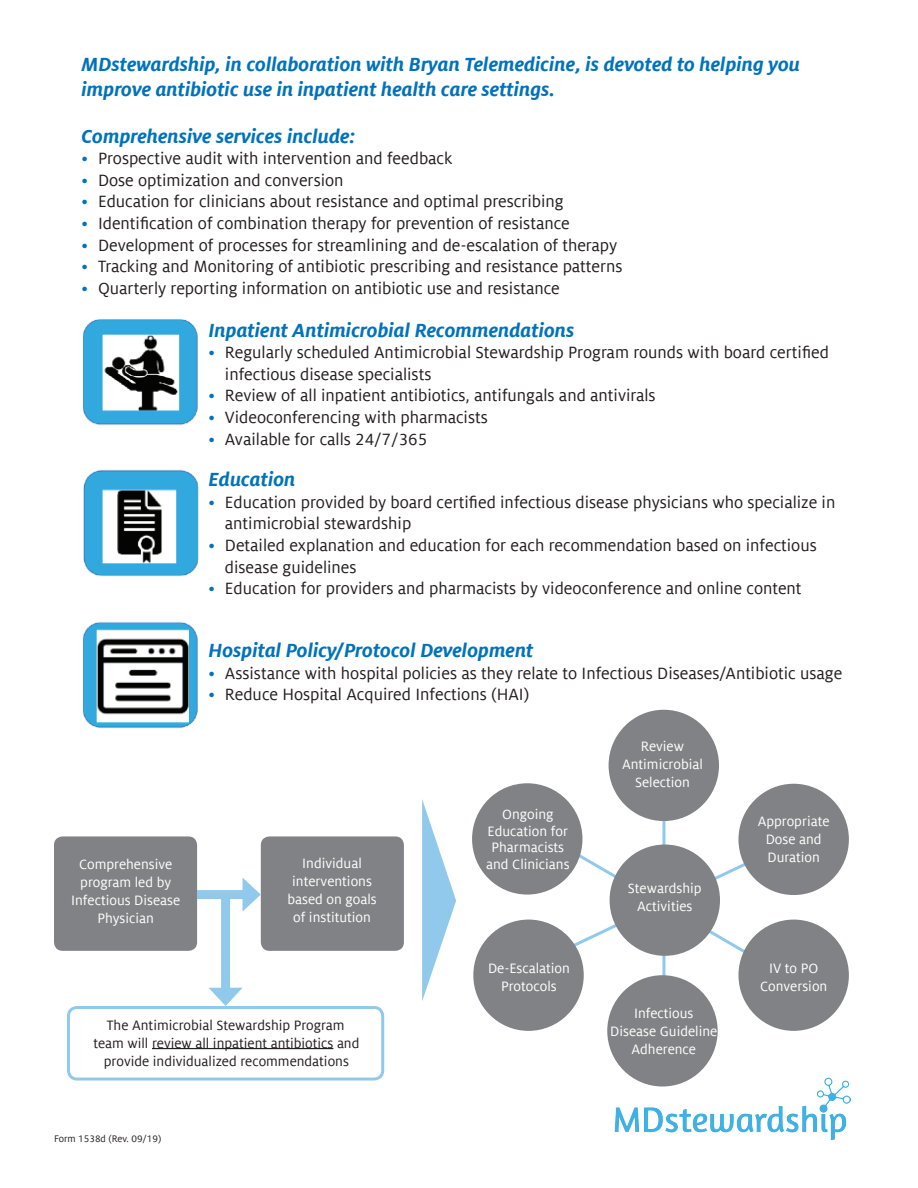
<style>
.page{position:relative;width:918px;height:1188px;background:#fff}
.page>*{position:absolute;margin:0;border:0;box-sizing:border-box;transform-origin:0 0}
.t1{font:italic 700 21px/25.2px "Milo Offc";color:#0072bc}
.t2{font:18px/21.6px "Milo Offc";color:#231f20}
.t3{font:15px/18px "Milo Offc";color:#fff;text-align:center}
.t4{font:15px/18px "Milo Offc";color:#231f20;text-align:center}
.t5{font:10.5px "Milo Offc";color:#231f20}
.s1{color:#0072bc}
</style>
<div class="page">
<img style="left:82px;top:319px;width:116px;height:107px">
<img style="left:614px;top:1078px;width:236px;height:61px">
<img style="left:82px;top:622px;width:116px;height:107px">
<img style="left:83px;top:469px;width:116px;height:108px">
<div style="left:54px;top:836px;width:143px;height:115px;background:#808285;border-radius:9px"></div>
<div style="left:261px;top:836px;width:143px;height:115px;background:#808285;border-radius:9px"></div>
<svg style="left:422px;top:799px;width:34px;height:202px"></svg>
<hr style="left:152px;top:1048px;width:181px;height:1px;background:#231f20">
<div style="left:67px;top:1006px;width:317px;height:75px;border:3px solid #91c9ed;border-radius:9px"></div>
<div style="left:197px;top:890px;width:53px;height:9px;background:#91c9ed"></div>
<svg style="left:243px;top:878px;width:18px;height:34px"></svg>
<div style="left:221px;top:895px;width:9px;height:100px;background:#91c9ed"></div>
<svg style="left:209px;top:988px;width:33px;height:18px"></svg>
<hr style="left:662px;top:799px;width:3px;height:195px;background:#91c9ed">
<svg style="left:539px;top:842px;width:247px;height:135px"></svg>
<div style="left:472px;top:783px;width:110px;height:112px;background:#808285;border-radius:50%"></div>
<div style="left:609px;top:710px;width:110px;height:111px;background:#808285;border-radius:50%"></div>
<div style="left:738px;top:784px;width:111px;height:111px;background:#808285;border-radius:50%"></div>
<div style="left:610px;top:845px;width:110px;height:111px;background:#808285;border-radius:50%"></div>
<div style="left:738px;top:920px;width:111px;height:111px;background:#808285;border-radius:50%"></div>
<div style="left:607px;top:975px;width:111px;height:112px;background:#808285;border-radius:50%"></div>
<div style="left:473px;top:920px;width:111px;height:111px;background:#808285;border-radius:50%"></div>
<p class="t1" style="left:82px;top:51px;width:720px">MDstewardship, in collaboration with Bryan Telemedicine, is devoted to helping you improve antibiotic use in inpatient health care settings.</p>
<p class="t1" style="left:82px;top:123px;width:276px">Comprehensive services include:</p>
<p class="t2" style="left:82px;top:148px;width:372px"><span class="s1">•</span> Prospective audit with intervention and feedback</p>
<p class="t2" style="left:82px;top:170px;width:264px"><span class="s1">•</span> Dose optimization and conversion</p>
<p class="t2" style="left:82px;top:191px;width:484px"><span class="s1">•</span> Education for clinicians about resistance and optimal prescribing</p>
<p class="t2" style="left:82px;top:213px;width:490px"><span class="s1">•</span> Identification of combination therapy for prevention of resistance</p>
<p class="t2" style="left:82px;top:234px;width:537px"><span class="s1">•</span> Development of processes for streamlining and de-escalation of therapy</p>
<p class="t2" style="left:82px;top:256px;width:543px"><span class="s1">•</span> Tracking and Monitoring of antibiotic prescribing and resistance patterns</p>
<p class="t2" style="left:82px;top:278px;width:480px"><span class="s1">•</span> Quarterly reporting information on antibiotic use and resistance</p>
<p class="t1" style="left:208px;top:317px;width:368px">Inpatient Antimicrobial Recommendations</p>
<p class="t2" style="left:225px;top:342px;width:606px;text-indent:-17px"><span class="s1">•</span> Regularly scheduled Antimicrobial Stewardship Program rounds with board certified infectious disease specialists</p>
<p class="t2" style="left:208px;top:385px;width:449px"><span class="s1">•</span> Review of all inpatient antibiotics, antifungals and antivirals</p>
<p class="t2" style="left:208px;top:407px;width:281px"><span class="s1">•</span> Videoconferencing with pharmacists</p>
<p class="t2" style="left:208px;top:428px;width:220px"><span class="s1">•</span> Available for calls 24/7/365</p>
<p class="t1" style="left:208px;top:467px;width:89px">Education</p>
<p class="t2" style="left:225px;top:492px;width:612px;text-indent:-17px"><span class="s1">•</span> Education provided by board certified infectious disease physicians who specialize in antimicrobial stewardship</p>
<p class="t2" style="left:225px;top:535px;width:593px;text-indent:-17px"><span class="s1">•</span> Detailed explanation and education for each recommendation based on infectious disease guidelines</p>
<p class="t2" style="left:208px;top:578px;width:595px"><span class="s1">•</span> Education for providers and pharmacists by videoconference and online content</p>
<p class="t1" style="left:208px;top:638px;width:327px">Hospital Policy/Protocol Development</p>
<p class="t2" style="left:208px;top:663px;width:635px"><span class="s1">•</span> Assistance with hospital policies as they relate to Infectious Diseases/Antibiotic usage</p>
<p class="t2" style="left:208px;top:684px;width:322px"><span class="s1">•</span> Reduce Hospital Acquired Infections (HAI)</p>
<p class="t3" style="left:71px;top:856px;width:111px">Comprehensive program led by<br>Infectious Disease<br>Physician</p>
<p class="t3" style="left:287px;top:854px;width:91px">Individual interventions based on goals of institution</p>
<p class="t4" style="left:93px;top:1016px;width:268px">The Antimicrobial Stewardship Program team will review all inpatient antibiotics and provide individualized recommendations</p>
<p class="t5" style="left:54px;top:1133px;width:109px">Form 1538d (Rev. 09/19)</p>
<p class="t3" style="left:486px;top:806px;width:85px;line-height:16.5px">Ongoing<br>Education for<br>Pharmacists and Clinicians</p>
<p class="t3" style="left:488px;top:960px;width:83px">De-Escalation<br>Protocols</p>
<p class="t3" style="left:622px;top:737px;width:82px">Review<br>Antimicrobial<br>Selection</p>
<p class="t3" style="left:628px;top:880px;width:75px">Stewardship<br>Activities</p>
<p class="t3" style="left:610px;top:1004px;width:109px">Infectious<br>Disease Guideline<br>Adherence</p>
<p class="t3" style="left:758px;top:813px;width:73px">Appropriate<br>Dose and<br>Duration</p>
<p class="t3" style="left:760px;top:960px;width:69px">IV to PO<br>Conversion</p>
</div>
